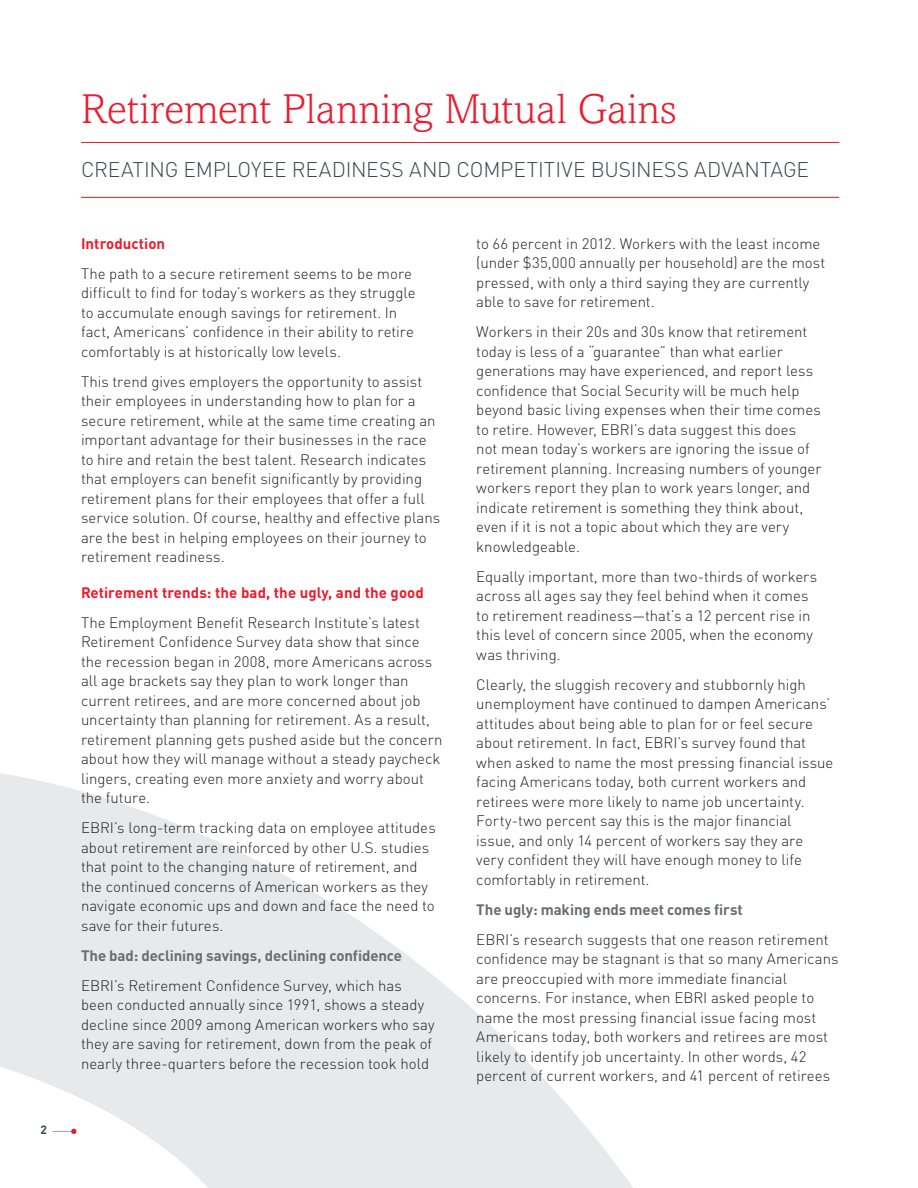
<style>
.page{position:relative;width:918px;height:1188px;background:#fff}
.page>*{position:absolute;margin:0;border:0;box-sizing:border-box;transform-origin:0 0}
.t1{font:300 42px "Amasis MT Std";letter-spacing:.005em;color:#ed1b2d}
.t2{font:300 21px "DINOT";letter-spacing:-.005em;color:#3f4550}
.t3{font:300 15px/19.5px "DINOT";color:#231f20}
.t4{font:700 15px "DINOT";letter-spacing:-.005em;color:#696c74}
.t5{font:700 15px "DINOT";letter-spacing:.005em;color:#ed1b2d}
.t6{font:700 12px "DINOT";color:#3f4550}
</style>
<div class="page">
<svg style="left:0;top:773px;width:633px;height:415px;fill:#e7e9eb"></svg>
<hr style="left:81px;top:142px;width:758px;height:1px;background:#ed1b2d">
<hr style="left:81px;top:197px;width:758px;height:1px;background:#ed1b2d">
<p class="t6" style="left:40px;top:1122px;width:8px">2</p>
<h1 class="t1" style="left:81px;top:84px;width:597px">Retirement Planning Mutual Gains</h1>
<h2 class="t2" style="left:81px;top:156px;width:729px">CREATING EMPLOYEE READINESS AND COMPETITIVE BUSINESS ADVANTAGE</h2>
<p class="t5" style="left:81px;top:234px;width:86px">Introduction</p>
<p class="t3" style="left:81px;top:263px;width:336px">The path to a secure retirement seems to be more difficult to find for today’s workers as they struggle to accumulate enough savings for retirement. In fact, Americans’ confidence in their ability to retire comfortably is at historically low levels.</p>
<p class="t3" style="left:81px;top:371px;width:361px">This trend gives employers the opportunity to assist their employees in understanding how to plan for a secure retirement, while at the same time creating an important advantage for their businesses in the race to hire and retain the best talent. Research indicates that employers can benefit significantly by providing retirement plans for their employees that offer a full service solution. Of course, healthy and effective plans are the best in helping employees on their journey to retirement readiness.</p>
<p class="t5" style="left:81px;top:583px;width:344px">Retirement trends: the bad, the ugly, and the good</p>
<p class="t3" style="left:81px;top:613px;width:363px">The Employment Benefit Research Institute’s latest Retirement Confidence Survey data show that since the recession began in 2008, more Americans across all age brackets say they plan to work longer than current retirees, and are more concerned about job uncertainty than planning for retirement. As a result, retirement planning gets pushed aside but the concern about how they will manage without a steady paycheck lingers, creating even more anxiety and worry about the future.</p>
<p class="t3" style="left:81px;top:818px;width:356px">EBRI’s long-term tracking data on employee attitudes about retirement are reinforced by other U.S. studies that point to the changing nature of retirement, and the continued concerns of American workers as they navigate economic ups and down and face the need to save for their futures.</p>
<p class="t4" style="left:81px;top:946px;width:323px">The bad: declining savings, declining confidence</p>
<p class="t3" style="left:81px;top:976px;width:355px">EBRI’s Retirement Confidence Survey, which has been conducted annually since 1991, shows a steady decline since 2009 among American workers who say they are saving for retirement, down from the peak of nearly three-quarters before the recession took hold</p>
<p class="t3" style="left:476px;top:233px;width:350px">to 66 percent in 2012. Workers with the least income (under $35,000 annually per household) are the most pressed, with only a third saying they are currently able to save for retirement.</p>
<p class="t3" style="left:476px;top:322px;width:347px">Workers in their 20s and 30s know that retirement today is less of a “guarantee” than what earlier generations may have experienced, and report less confidence that Social Security will be much help beyond basic living expenses when their time comes to retire. However, EBRI’s data suggest this does<br>not mean today’s workers are ignoring the issue of retirement planning. Increasing numbers of younger workers report they plan to work years longer, and indicate retirement is something they think about, even if it is not a topic about which they are very knowledgeable.</p>
<p class="t3" style="left:476px;top:566px;width:342px">Equally important, more than two-thirds of workers across all ages say they feel behind when it comes to retirement readiness—that’s a 12 percent rise in this level of concern since 2005, when the economy was thriving.</p>
<p class="t3" style="left:476px;top:674px;width:359px">Clearly, the sluggish recovery and stubbornly high unemployment have continued to dampen Americans’ attitudes about being able to plan for or feel secure about retirement. In fact, EBRI’s survey found that when asked to name the most pressing financial issue facing Americans today, both current workers and retirees were more likely to name job uncertainty.<br>Forty-two percent say this is the major financial issue, and only 14 percent of workers say they are very confident they will have enough money to life comfortably in retirement.</p>
<p class="t4" style="left:476px;top:900px;width:268px">The ugly: making ends meet comes first</p>
<p class="t3" style="left:476px;top:929px;width:364px">EBRI’s research suggests that one reason retirement confidence may be stagnant is that so many Americans are preoccupied with more immediate financial concerns. For instance, when EBRI asked people to name the most pressing financial issue facing most Americans today, both workers and retirees are most likely to identify job uncertainty. In other words, 42 percent of current workers, and 41 percent of retirees</p>
</div>
